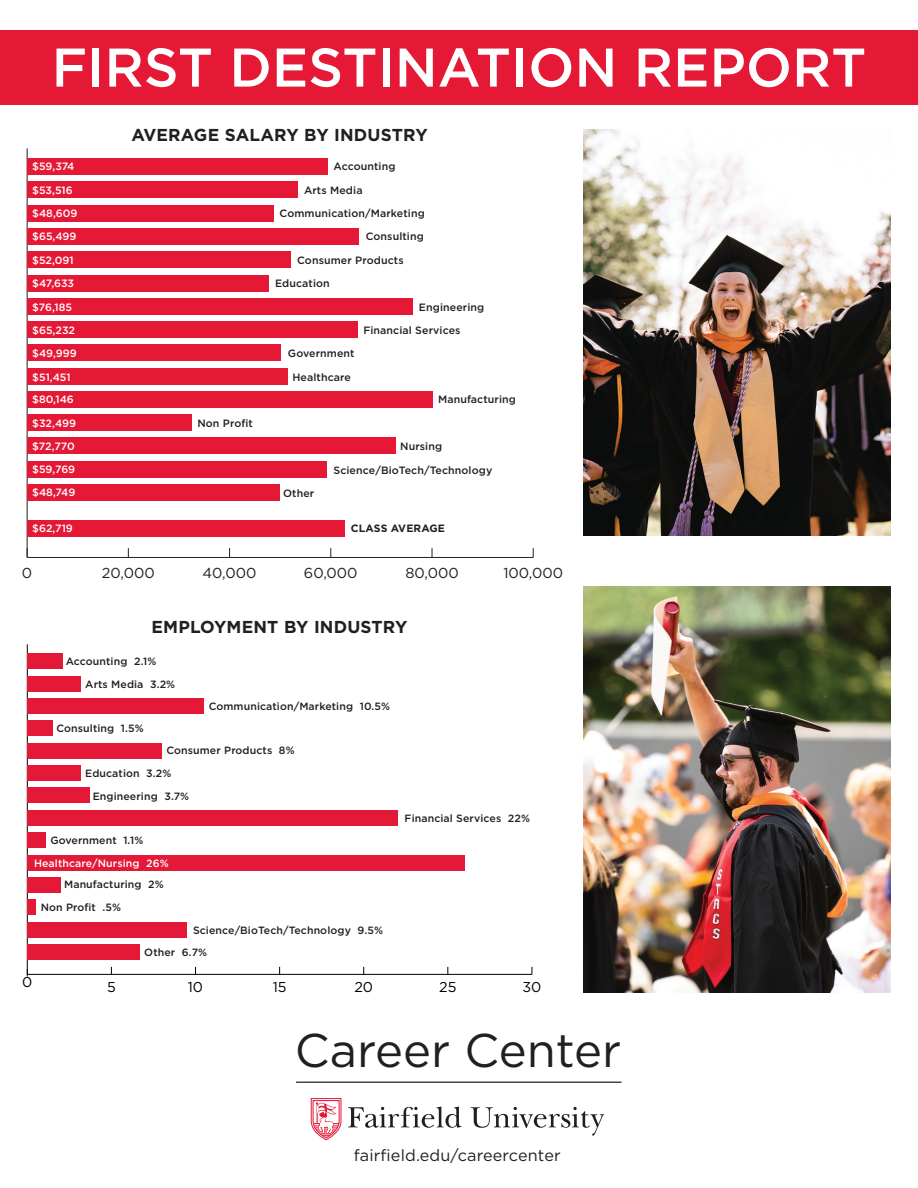
<style>
.page{position:relative;width:918px;height:1188px;background:#fff}
.page>*{position:absolute;margin:0;border:0;box-sizing:border-box;transform-origin:0 0}
.t1{font:500 54.3px "Gotham";color:#fff}
.t2{font:47.25px "Gotham";color:#231f20}
.t3{font:700 17.25px "Gotham";letter-spacing:.01em;color:#231f20}
.t4{font:16.2px "Gotham";letter-spacing:.01em;color:#231f20}
.t5{font:14.4px "Gotham";color:#231f20}
.t6{font:14.25px "Gotham";color:#000}
.t7{font:500 10.65px "Gotham";letter-spacing:.01em;color:#231f20}
.t8{font:500 10.65px "Gotham";color:#fff}
.t9{font:700 10.65px "Gotham";letter-spacing:.01em;color:#231f20}
.t10{font:500 10.5px "Gotham";letter-spacing:.01em;color:#231f20}
.t11{font:500 10.5px "Gotham";letter-spacing:.01em;color:#fff}
</style>
<div class="page">
<hr style="left:27px;top:974px;width:505px;height:1px;background:#000">
<hr style="left:27px;top:644px;width:1px;height:330px;background:#000">
<div style="left:28px;top:944px;width:112px;height:16px;background:#e31937"></div>
<div style="left:28px;top:922px;width:159px;height:15px;background:#e31937"></div>
<div style="left:28px;top:900px;width:8px;height:15px;background:#e31937"></div>
<div style="left:28px;top:877px;width:33px;height:16px;background:#e31937"></div>
<div style="left:28px;top:855px;width:437px;height:15px;background:#e31937"></div>
<div style="left:28px;top:832px;width:18px;height:16px;background:#e31937"></div>
<div style="left:28px;top:810px;width:370px;height:16px;background:#e31937"></div>
<div style="left:28px;top:788px;width:62px;height:15px;background:#e31937"></div>
<div style="left:28px;top:765px;width:53px;height:16px;background:#e31937"></div>
<div style="left:28px;top:743px;width:134px;height:15px;background:#e31937"></div>
<div style="left:28px;top:721px;width:25px;height:15px;background:#e31937"></div>
<div style="left:28px;top:698px;width:176px;height:16px;background:#e31937"></div>
<div style="left:28px;top:676px;width:53px;height:15px;background:#e31937"></div>
<div style="left:28px;top:654px;width:35px;height:15px;background:#e31937"></div>
<hr style="left:27px;top:557px;width:506px;height:1px;background:#231f20">
<hr style="left:27px;top:148px;width:1px;height:409px;background:#231f20">
<div style="left:27px;top:520px;width:318px;height:16px;background:#e51836"></div>
<div style="left:27px;top:484px;width:253px;height:17px;background:#e51836"></div>
<div style="left:27px;top:461px;width:300px;height:16px;background:#e51836"></div>
<div style="left:27px;top:438px;width:369px;height:16px;background:#e51836"></div>
<div style="left:27px;top:415px;width:165px;height:16px;background:#e51836"></div>
<div style="left:27px;top:391px;width:406px;height:17px;background:#e51836"></div>
<div style="left:27px;top:368px;width:261px;height:16px;background:#e51836"></div>
<div style="left:27px;top:345px;width:254px;height:16px;background:#e51836"></div>
<div style="left:27px;top:321px;width:331px;height:17px;background:#e51836"></div>
<div style="left:27px;top:298px;width:386px;height:16px;background:#e51836"></div>
<div style="left:27px;top:275px;width:242px;height:16px;background:#e51836"></div>
<div style="left:27px;top:252px;width:264px;height:16px;background:#e51836"></div>
<div style="left:27px;top:228px;width:332px;height:17px;background:#e51836"></div>
<div style="left:27px;top:205px;width:246px;height:16px;background:#e51836"></div>
<div style="left:27px;top:182px;width:271px;height:16px;background:#e51836"></div>
<div style="left:27px;top:159px;width:301px;height:16px;background:#e51836"></div>
<hr style="left:296px;top:1082px;width:326px;height:1px;background:#231f20">
<svg style="left:311px;top:1098px;width:30px;height:42px"></svg>
<svg style="left:348px;top:1107px;width:113px;height:21px"></svg>
<svg style="left:471px;top:1107px;width:133px;height:29px"></svg>
<img style="left:583px;top:129px;width:308px;height:406px">
<img style="left:583px;top:586px;width:308px;height:407px">
<div style="left:0;top:30px;width:918px;height:74px;background:#e51836"></div>
<p class="t1" style="left:52px;top:32px;width:816px">FIRST DESTINATION REPORT</p>
<p class="t3" style="left:131px;top:124px;width:298px">AVERAGE SALARY BY INDUSTRY</p>
<p class="t8" style="left:32px;top:160px;width:44px">$59,374</p>
<p class="t8" style="left:32px;top:206px;width:47px">$48,609</p>
<p class="t8" style="left:32px;top:229px;width:46px">$65,499</p>
<p class="t8" style="left:32px;top:253px;width:43px">$52,091</p>
<p class="t8" style="left:32px;top:276px;width:43px">$47,633</p>
<p class="t8" style="left:32px;top:300px;width:41px">$76,185</p>
<p class="t8" style="left:32px;top:323px;width:44px">$65,232</p>
<p class="t8" style="left:32px;top:346px;width:46px">$49,999</p>
<p class="t8" style="left:32px;top:370px;width:40px">$51,451</p>
<p class="t8" style="left:32px;top:393px;width:43px">$80,146</p>
<p class="t8" style="left:32px;top:416px;width:45px">$32,499</p>
<p class="t8" style="left:32px;top:439px;width:44px">$72,770</p>
<p class="t8" style="left:32px;top:485px;width:45px">$48,749</p>
<p class="t8" style="left:32px;top:183px;width:42px">$53,516</p>
<p class="t8" style="left:32px;top:462px;width:44px">$59,769</p>
<p class="t7" style="left:197px;top:416px;width:57px">Non Profit</p>
<p class="t7" style="left:333px;top:160px;width:64px">Accounting</p>
<p class="t7" style="left:304px;top:183px;width:60px">Arts Media</p>
<p class="t7" style="left:280px;top:206px;width:147px">Communication/Marketing</p>
<p class="t7" style="left:366px;top:229px;width:60px">Consulting</p>
<p class="t7" style="left:297px;top:253px;width:108px">Consumer Products</p>
<p class="t7" style="left:275px;top:276px;width:56px">Education</p>
<p class="t7" style="left:419px;top:300px;width:67px">Engineering</p>
<p class="t7" style="left:363px;top:323px;width:99px">Financial Services</p>
<p class="t7" style="left:288px;top:346px;width:68px">Government</p>
<p class="t7" style="left:292px;top:370px;width:60px">Healthcare</p>
<p class="t7" style="left:438px;top:393px;width:80px">Manufacturing</p>
<p class="t7" style="left:400px;top:439px;width:44px">Nursing</p>
<p class="t7" style="left:283px;top:486px;width:33px">Other</p>
<p class="t7" style="left:333px;top:463px;width:160px">Science/BioTech/Technology</p>
<p class="t8" style="left:32px;top:521px;width:42px">$62,719</p>
<p class="t9" style="left:351px;top:521px;width:95px">CLASS AVERAGE</p>
<p class="t5" style="left:22px;top:564px;width:12px">0</p>
<p class="t5" style="left:102px;top:564px;width:54px">20,000</p>
<p class="t5" style="left:203px;top:564px;width:55px">40,000</p>
<p class="t5" style="left:304px;top:564px;width:55px">60,000</p>
<p class="t5" style="left:405px;top:564px;width:55px">80,000</p>
<p class="t5" style="left:503px;top:564px;width:61px">100,000</p>
<p class="t3" style="left:152px;top:615px;width:257px">EMPLOYMENT BY INDUSTRY</p>
<p class="t10" style="left:66px;top:655px;width:92px">Accounting 2.1%</p>
<p class="t10" style="left:85px;top:677px;width:91px">Arts Media 3.2%</p>
<p class="t10" style="left:56px;top:722px;width:89px">Consulting 1.5%</p>
<p class="t10" style="left:209px;top:700px;width:183px">Communication/Marketing 10.5%</p>
<p class="t10" style="left:166px;top:743px;width:130px">Consumer Products 8%</p>
<p class="t10" style="left:85px;top:766px;width:88px">Education 3.2%</p>
<p class="t10" style="left:93px;top:790px;width:98px">Engineering 3.7%</p>
<p class="t10" style="left:50px;top:833px;width:94px">Government 1.1%</p>
<p class="t10" style="left:64px;top:878px;width:101px">Manufacturing 2%</p>
<p class="t10" style="left:41px;top:901px;width:82px">Non Profit .5%</p>
<p class="t11" style="left:34px;top:856px;width:136px">Healthcare/Nursing 26%</p>
<p class="t10" style="left:193px;top:924px;width:192px">Science/BioTech/Technology 9.5%</p>
<p class="t10" style="left:144px;top:945px;width:64px">Other 6.7%</p>
<p class="t10" style="left:405px;top:811px;width:127px">Financial Services 22%</p>
<p class="t6" style="left:22px;top:972px;width:12px">0</p>
<p class="t6" style="left:107px;top:978px;width:10px">5</p>
<p class="t6" style="left:188px;top:978px;width:17px">10</p>
<p class="t6" style="left:273px;top:978px;width:15px">15</p>
<p class="t6" style="left:354px;top:978px;width:20px">20</p>
<p class="t6" style="left:439px;top:978px;width:19px">25</p>
<p class="t6" style="left:522px;top:978px;width:20px">30</p>
<p class="t2" style="left:295px;top:1020px;width:328px">Career Center</p>
<p class="t4" style="left:354px;top:1145px;width:208px">fairfield.edu/careercenter</p>
</div>
